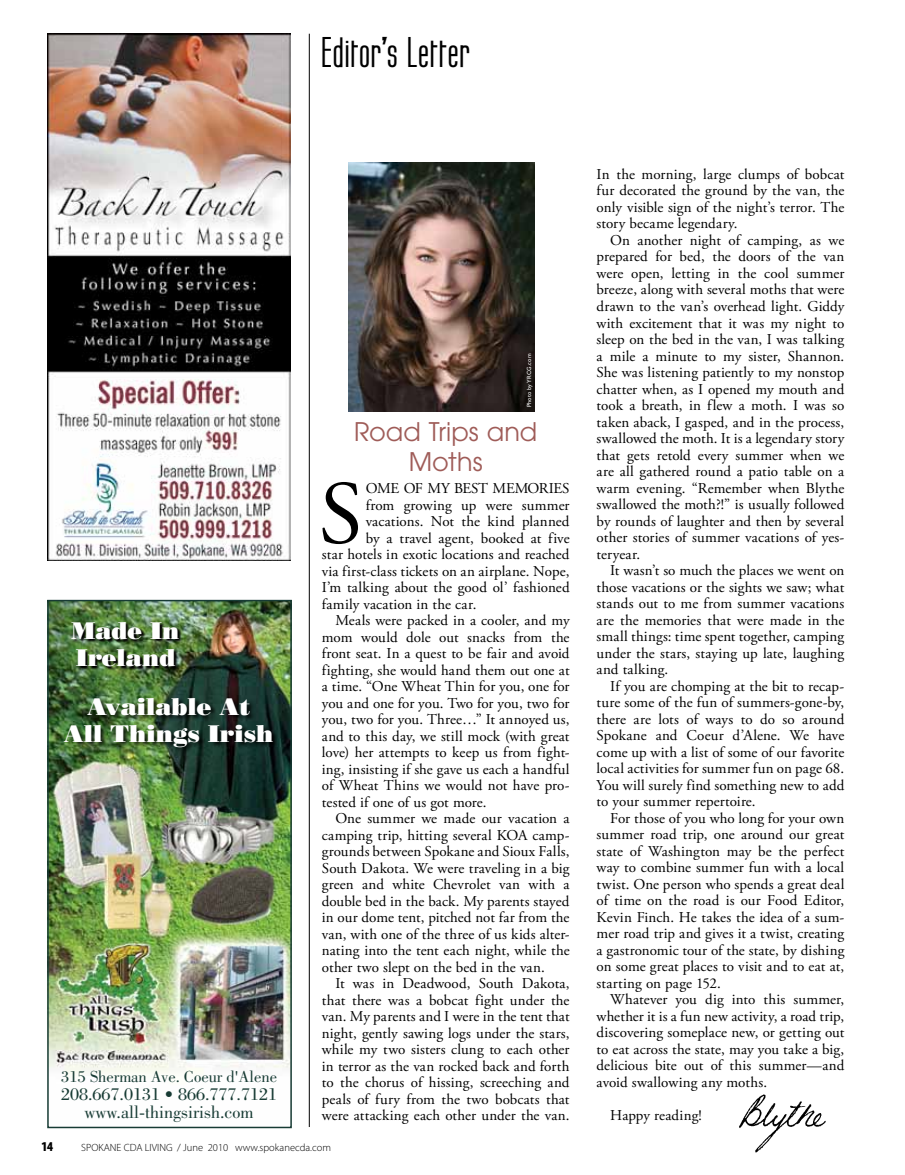
<style>
.page{position:relative;width:905px;height:1175px;background:#fff}
.page>*{position:absolute;margin:0;border:0;box-sizing:border-box;transform-origin:0 0}
.t1{font:89.7px "Adobe Garamond Pro";color:#000}
.t2{font:700 36px "Labtop";letter-spacing:.05em;color:#000}
.t3{font:25.5px/30px "Avant Garde";letter-spacing:.005em;color:#9f5c58;text-align:center}
.t4{font:24px/27px "Bodoni Poster";color:#fff}
.t5{font:18px/18px "Bodoni";color:#173b34;text-align:center}
.t6{font:16.5px "Bodoni";color:#173b34}
.t7{font:15px/16.5px "Adobe Garamond Pro";letter-spacing:.005em;color:#000;text-align:justify}
.t8{font:15px "Adobe Garamond Pro";letter-spacing:-.015em;color:#000}
.t9{font:900 condensed 13.5px "Myriad Pro";color:#000}
.t10{font:300 10.5px "Myriad Pro";color:#000}
.t11{font:6px "Gill Sans";letter-spacing:.025em;color:#fff}
</style>
<div class="page">
<img style="left:349px;top:162px;width:185px;height:249px">
<img style="left:739px;top:1094px;width:87px;height:59px">
<hr style="left:309px;top:34px;width:1px;height:1093px;background:#000">
<img style="left:47px;top:34px;width:243px;height:526px">
<img style="left:50px;top:603px;width:239px;height:471px">
<div style="left:47px;top:600px;width:245px;height:528px;border:2px solid #173b34"></div>
<img style="left:71px;top:622px;width:112px;height:49px">
<div style="left:64px;top:697px;width:215px;height:56px;background:#000;opacity:.75"></div>
<h2 class="t2" style="left:322px;top:30px;width:149px">Editor’s Letter</h2>
<p class="t11" style="left:525px;top:407px;width:55px;rotate:-90deg">Photo by YRCG.com</p>
<h3 class="t4" style="left:71px;top:617px;width:109px">Made In<br>Ireland</h3>
<h3 class="t4" style="left:64px;top:692px;width:211px;text-align:center">Available At<br>All Things Irish</h3>
<p class="t6" style="left:61px;top:1067px;width:217px">315 Sherman Ave. Coeur d'Alene</p>
<p class="t5" style="left:61px;top:1085px;width:217px">208.667.0131 • 866.777.7121 www.all-thingsirish.com</p>
<h3 class="t3" style="left:354px;top:416px;width:185px">Road Trips and<br>Moths</h3>
<h1 class="t1" style="left:319px;top:460px;width:45px">S</h1>
<p class="t8" style="left:366px;top:479px;width:203px">ome of my best memories</p>
<p class="t7" style="left:366px;top:497px;width:205px">from growing up were summer</p>
<p class="t7" style="left:366px;top:513px;width:205px">vacations. Not the kind planned</p>
<p class="t7" style="left:366px;top:530px;width:205px">by a travel agent, booked at five</p>
<p class="t7" style="left:322px;top:546px;width:249px">star hotels in exotic locations and reached</p>
<p class="t7" style="left:322px;top:563px;width:249px">via first-class tickets on an airplane. Nope,</p>
<p class="t7" style="left:322px;top:579px;width:249px">I’m talking about the good ol’ fashioned</p>
<p class="t7" style="left:322px;top:596px;width:156px">family vacation in the car.</p>
<p class="t7" style="left:335px;top:612px;width:236px">Meals were packed in a cooler, and my</p>
<p class="t7" style="left:322px;top:629px;width:249px">mom would dole out snacks from the</p>
<p class="t7" style="left:322px;top:645px;width:249px">front seat. In a quest to be fair and avoid</p>
<p class="t7" style="left:322px;top:662px;width:249px">fighting, she would hand them out one at</p>
<p class="t7" style="left:322px;top:678px;width:249px">a time. “One Wheat Thin for you, one for</p>
<p class="t7" style="left:322px;top:695px;width:249px">you and one for you. Two for you, two for</p>
<p class="t7" style="left:322px;top:711px;width:249px">you, two for you. Three…” It annoyed us,</p>
<p class="t7" style="left:322px;top:728px;width:249px">and to this day, we still mock (with great</p>
<p class="t7" style="left:322px;top:744px;width:249px">love) her attempts to keep us from fight-</p>
<p class="t7" style="left:322px;top:761px;width:249px">ing, insisting if she gave us each a handful</p>
<p class="t7" style="left:322px;top:777px;width:249px">of Wheat Thins we would not have pro-</p>
<p class="t7" style="left:322px;top:794px;width:166px">tested if one of us got more.</p>
<p class="t7" style="left:335px;top:810px;width:236px">One summer we made our vacation a</p>
<p class="t7" style="left:322px;top:827px;width:249px">camping trip, hitting several KOA camp-</p>
<p class="t7" style="left:322px;top:843px;width:249px">grounds between Spokane and Sioux Falls,</p>
<p class="t7" style="left:322px;top:860px;width:249px">South Dakota. We were traveling in a big</p>
<p class="t7" style="left:322px;top:876px;width:249px">green and white Chevrolet van with a</p>
<p class="t7" style="left:322px;top:893px;width:249px">double bed in the back. My parents stayed</p>
<p class="t7" style="left:322px;top:909px;width:249px">in our dome tent, pitched not far from the</p>
<p class="t7" style="left:322px;top:926px;width:249px">van, with one of the three of us kids alter-</p>
<p class="t7" style="left:322px;top:942px;width:249px">nating into the tent each night, while the</p>
<p class="t7" style="left:322px;top:959px;width:224px">other two slept on the bed in the van.</p>
<p class="t7" style="left:335px;top:975px;width:236px">It was in Deadwood, South Dakota,</p>
<p class="t7" style="left:322px;top:992px;width:249px">that there was a bobcat fight under the</p>
<p class="t7" style="left:322px;top:1008px;width:249px">van. My parents and I were in the tent that</p>
<p class="t7" style="left:322px;top:1025px;width:249px">night, gently sawing logs under the stars,</p>
<p class="t7" style="left:322px;top:1041px;width:249px">while my two sisters clung to each other</p>
<p class="t7" style="left:322px;top:1058px;width:249px">in terror as the van rocked back and forth</p>
<p class="t7" style="left:322px;top:1074px;width:249px">to the chorus of hissing, screeching and</p>
<p class="t7" style="left:322px;top:1091px;width:249px">peals of fury from the two bobcats that</p>
<p class="t7" style="left:322px;top:1107px;width:249px">were attacking each other under the van.</p>
<p class="t9" style="left:41px;top:1139px;width:13px">14</p>
<p class="t10" style="left:81px;top:1142px;width:251px">SPOKANE CDA LIVING / June 2010 www.spokanecda.com</p>
<p class="t7" style="left:596px;top:166px;width:249px">In the morning, large clumps of bobcat fur decorated the ground by the van, the only visible sign of the night’s terror. The story became legendary.</p>
<p class="t7" style="left:596px;top:232px;width:249px;text-indent:14px">On another night of camping, as we prepared for bed, the doors of the van were open, letting in the cool summer breeze, along with several moths that were drawn to the van’s overhead light. Giddy with excitement that it was my night to sleep on the bed in the van, I was talking a mile a minute to my sister, Shannon.<br>She was listening patiently to my nonstop chatter when, as I opened my mouth and took a breath, in flew a moth. I was so taken aback, I gasped, and in the process, swallowed the moth. It is a legendary story that gets retold every summer when we are all gathered round a patio table on a warm evening. “Remember when Blythe swallowed the moth?!” is usually followed by rounds of laughter and then by several other stories of summer vacations of yes&shy;teryear.</p>
<p class="t7" style="left:596px;top:562px;width:249px;text-indent:14px">It wasn’t so much the places we went on those vacations or the sights we saw; what stands out to me from summer vacations are the memories that were made in the small things: time spent together, camping under the stars, staying up late, laughing and talking.</p>
<p class="t7" style="left:596px;top:678px;width:249px;text-indent:14px">If you are chomping at the bit to recap&shy;ture some of the fun of summers-gone-by, there are lots of ways to do so around Spokane and Coeur d’Alene. We have come up with a list of some of our favorite local activities for summer fun on page 68.<br>You will surely find something new to add to your summer repertoire.</p>
<p class="t7" style="left:596px;top:810px;width:249px;text-indent:14px">For those of you who long for your own summer road trip, one around our great state of Washington may be the perfect way to combine summer fun with a local twist. One person who spends a great deal of time on the road is our Food Editor, Kevin Finch. He takes the idea of a sum&shy;mer road trip and gives it a twist, creating a gastronomic tour of the state, by dishing on some great places to visit and to eat at, starting on page 152.</p>
<p class="t7" style="left:596px;top:991px;width:249px;text-indent:14px">Whatever you dig into this summer, whether it is a fun new activity, a road trip, discovering someplace new, or getting out to eat across the state, may you take a big, delicious bite out of this summer—and avoid swallowing any moths.</p>
<p class="t7" style="left:610px;top:1107px;width:93px">Happy reading!</p>
</div>
